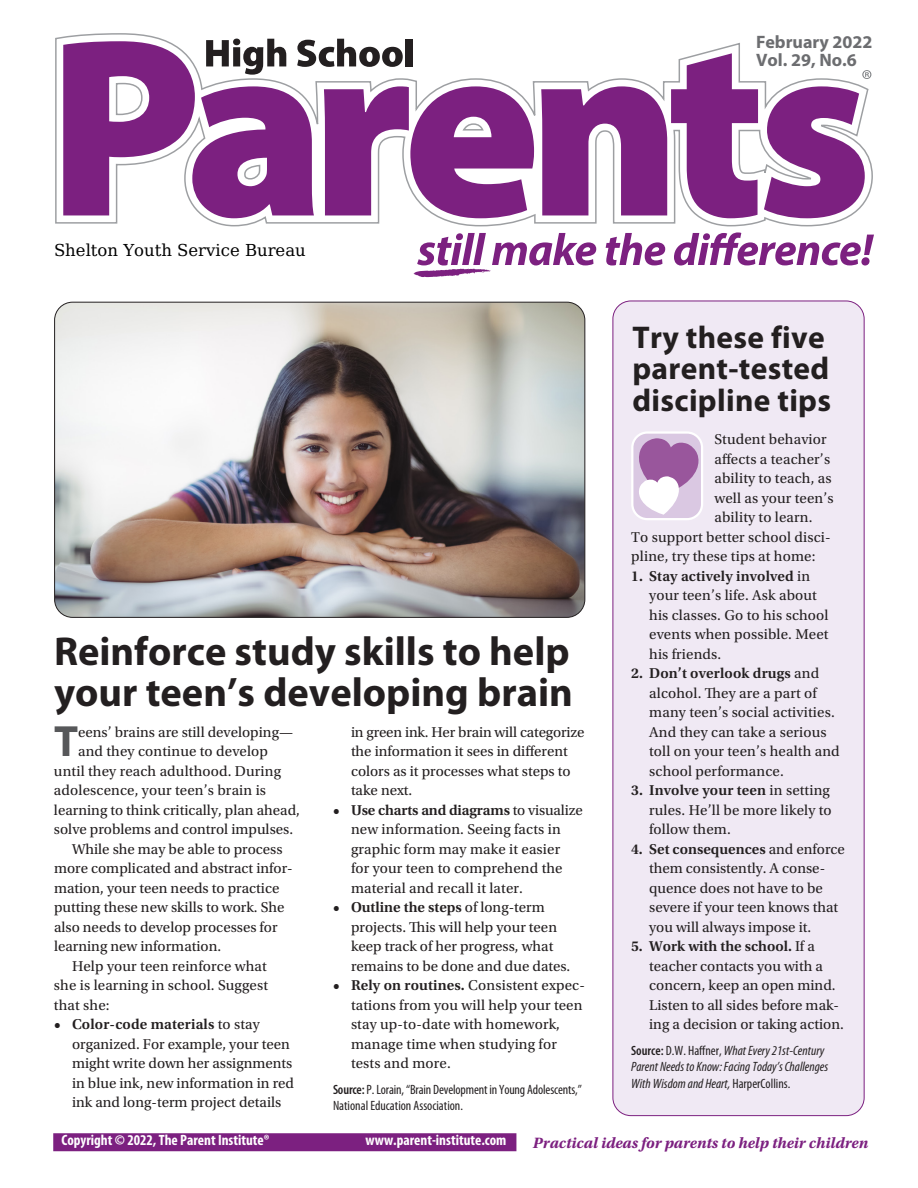
<style>
.page{position:relative;width:918px;height:1188px;background:#fff}
.page>*{position:absolute;margin:0;border:0;box-sizing:border-box;transform-origin:0 0}
.t1{font:700 43.95px "Myriad Pro";color:#57585a}
.t2{font:700 40.5px/40.5px "Myriad Pro";color:#231f20}
.t3{font:700 31.5px/31.5px "Myriad Pro";letter-spacing:.01em;color:#231f20}
.t4{font:700 18px/18px "Myriad Pro";color:#6c6d70}
.t5{font:16.5px "DejaVu Math Te X Gyre";color:#000}
.t6{font:italic 700 15.75px "Utopia Std";color:#7c2080}
.t7{font:15px/19.5px "Utopia Std";color:#231f20}
.t8{font:700 condensed 15px "Myriad Pro";color:#fff}
.t9{font:italic condensed 13.5px/16.5px "Myriad Pro";color:#231f20}
.t10{font:condensed 13.5px/16.5px "Myriad Pro";letter-spacing:-.01em;color:#231f20}
.s1{font-weight:600}
.s2{font-weight:600;font-style:normal}
.s3{font-style:normal}
</style>
<div class="page">
<svg style="left:55px;top:33px;width:818px;height:194px"></svg>
<svg style="left:764px;top:86px;width:101px;height:132px"></svg>
<svg style="left:63px;top:39px;width:471px;height:179px"></svg>
<div style="left:406px;top:39px;width:7px;height:27px;background:#231f20"></div>
<svg style="left:606px;top:233px;width:59px;height:33px"></svg>
<svg style="left:674px;top:232px;width:200px;height:34px"></svg>
<svg style="left:414px;top:233px;width:182px;height:44px"></svg>
<svg style="left:862px;top:70px;width:9px;height:9px"></svg>
<div style="left:613px;top:301px;width:251px;height:815px;background:#f0e9f4;border-radius:18px"></div>
<svg style="left:631px;top:431px;width:72px;height:89px;background:#cfb3d3"></svg>
<div style="left:53px;top:1133px;width:463px;height:18px;background:#7c2080;border:2px solid #7c2080"></div>
<img style="left:55px;top:302px;width:530px;height:315px">
<p class="t4" style="left:756px;top:32px;width:118px">February 2022<br>Vol. 29, No.6</p>
<p class="t5" style="left:54px;top:243px;width:253px">Shelton Youth Service Bureau</p>
<h2 class="t2" style="left:54px;top:630px;width:521px">Reinforce study skills to help your teen’s developing brain</h2>
<h1 class="t1" style="left:54px;top:713px;width:26px">T</h1>
<p class="t7" style="left:78px;top:723px;width:217px">eens’ brains are still developing—</p>
<p class="t7" style="left:78px;top:742px;width:192px">and they continue to develop</p>
<p class="t7" style="left:54px;top:762px;width:229px">until they reach adulthood. During</p>
<p class="t7" style="left:54px;top:781px;width:214px">adolescence, your teen’s brain is</p>
<p class="t7" style="left:54px;top:801px;width:248px">learning to think critically, plan ahead,</p>
<p class="t7" style="left:54px;top:820px;width:241px">solve problems and control impulses.</p>
<p class="t7" style="left:72px;top:840px;width:212px">While she may be able to process</p>
<p class="t7" style="left:54px;top:859px;width:240px">more complicated and abstract infor-</p>
<p class="t7" style="left:54px;top:879px;width:227px">mation, your teen needs to practice</p>
<p class="t7" style="left:54px;top:898px;width:232px">putting these new skills to work. She</p>
<p class="t7" style="left:54px;top:918px;width:225px">also needs to develop processes for</p>
<p class="t7" style="left:54px;top:937px;width:169px">learning new information.</p>
<p class="t7" style="left:72px;top:957px;width:196px">Help your teen reinforce what</p>
<p class="t7" style="left:54px;top:976px;width:216px">she is learning in school. Suggest</p>
<p class="t7" style="left:54px;top:996px;width:57px">that she:</p>
<p class="t7" style="left:72px;top:1015px;width:224px;text-indent:-18px"><span class="s1">• Color-code materials</span> to stay organized. For example, your teen might write down her assignments in blue ink, new information in red ink and long-term project details</p>
<p class="t7" style="left:351px;top:723px;width:235px">in green ink. Her brain will categorize the information it sees in different colors as it processes what steps to take next.</p>
<p class="t7" style="left:351px;top:801px;width:233px;text-indent:-18px"><span class="s1">• Use charts and diagrams</span> to visualize new information. Seeing facts in graphic form may make it easier<br>for your teen to comprehend the material and recall it later.</p>
<p class="t7" style="left:351px;top:898px;width:221px;text-indent:-18px"><span class="s1">• Outline the steps</span> of long-term projects. This will help your teen keep track of her progress, what remains to be done and due dates.</p>
<p class="t7" style="left:351px;top:976px;width:235px;text-indent:-18px"><span class="s1">• Rely on routines.</span> Consistent expec&shy;tations from you will help your teen stay up-to-date with homework, manage time when studying for tests and more.</p>
<p class="t10" style="left:333px;top:1081px;width:250px"><span class="s1">Source:</span> P. Lorain, “Brain Development in Young Adolescents,”<br>National Education Association.</p>
<h3 class="t3" style="left:633px;top:320px;width:200px">Try these five parent-tested discipline tips</h3>
<p class="t7" style="left:714px;top:430px;width:114px">Student behavior</p>
<p class="t7" style="left:714px;top:450px;width:117px">affects a teacher’s</p>
<p class="t7" style="left:714px;top:469px;width:119px">ability to teach, as</p>
<p class="t7" style="left:714px;top:489px;width:121px">well as your teen’s</p>
<p class="t7" style="left:714px;top:508px;width:100px">ability to learn.</p>
<p class="t7" style="left:631px;top:528px;width:201px">To support better school disci-</p>
<p class="t7" style="left:631px;top:547px;width:186px">pline, try these tips at home:</p>
<p class="t7" style="left:649px;top:567px;width:181px;text-indent:-18px"><span class="s1">1. Stay actively involved</span> in your teen’s life. Ask about his classes. Go to his school events when possible. Meet his friends.</p>
<p class="t7" style="left:649px;top:664px;width:192px;text-indent:-18px"><span class="s1">2. Don’t overlook drugs</span> and alcohol. They are a part of many teen’s social activities.<br>And they can take a serious toll on your teen’s health and school performance.</p>
<p class="t7" style="left:649px;top:781px;width:184px;text-indent:-18px"><span class="s1">3. Involve your teen</span> in setting rules. He’ll be more likely to follow them.</p>
<p class="t7" style="left:649px;top:840px;width:197px;text-indent:-18px"><span class="s1">4. Set consequences</span> and enforce them consistently. A conse&shy;quence does not have to be severe if your teen knows that you will always impose it.</p>
<p class="t7" style="left:649px;top:937px;width:196px;text-indent:-18px"><span class="s1">5. Work with the school.</span> If a teacher contacts you with a concern, keep an open mind.<br>Listen to all sides before mak&shy;ing a decision or taking action.</p>
<p class="t9" style="left:631px;top:1042px;width:199px"><span class="s2">Source:</span> <span class="s3">D.W. Haffner,</span> What Every 21st-Century<br>Parent Needs to Know: Facing Today’s Challenges<br>With Wisdom and Heart, <span class="s3">HarperCollins.</span></p>
<p class="t8" style="left:62px;top:1131px;width:210px">Copyright © 2022, The Parent Institute®</p>
<p class="t8" style="left:366px;top:1131px;width:142px">www.parent-institute.com</p>
<p class="t6" style="left:533px;top:1134px;width:337px">Practical ideas for parents to help their children</p>
</div>
